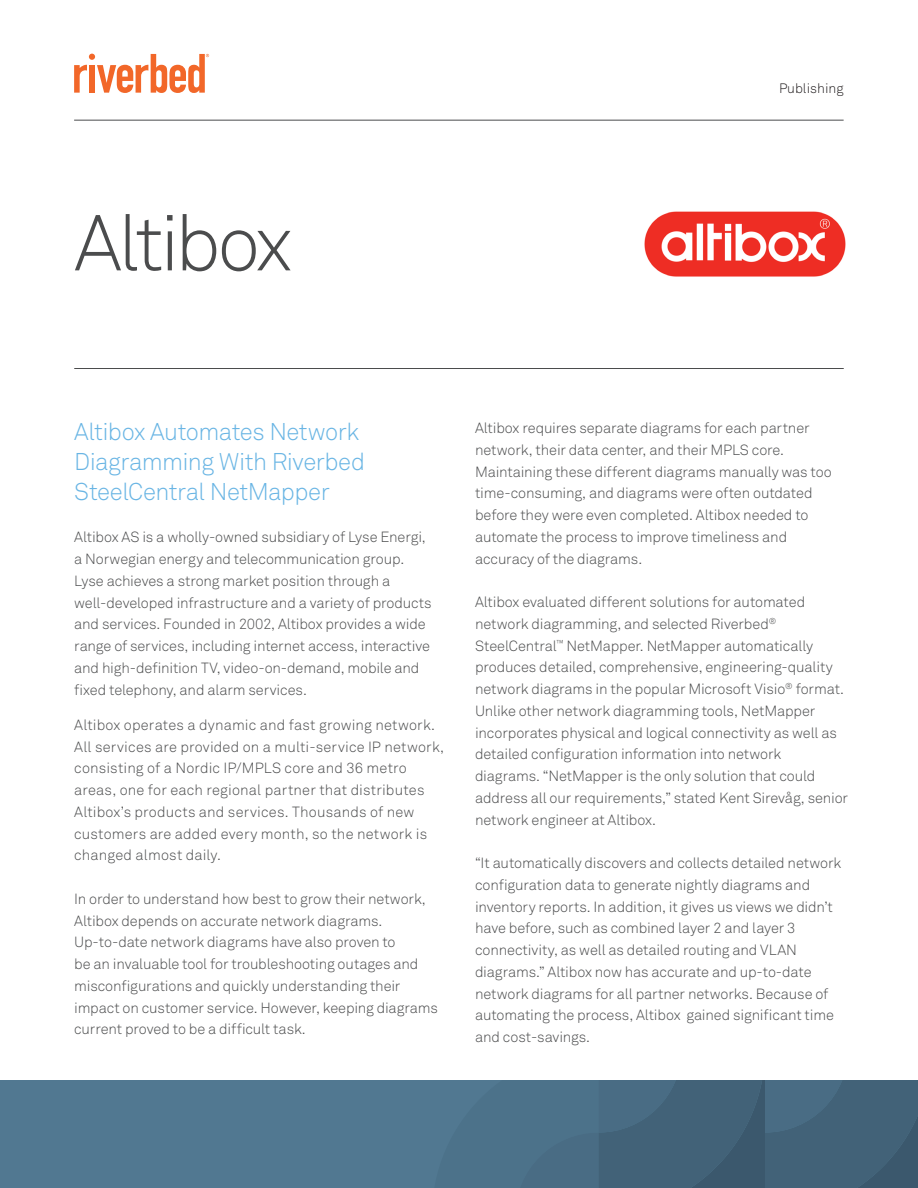
<style>
.page{position:relative;width:918px;height:1188px;background:#fff}
.page>*{position:absolute;margin:0;border:0;box-sizing:border-box;transform-origin:0 0}
.Cover_Headline{font:300 78px "Akkurat Pro";letter-spacing:-.055em;color:#4b4c4d}
.Lead-in{font:300 24px/30px "Akkurat Pro";letter-spacing:-.02em;color:#69b5e4}
.Body_10pt{font:300 14.7px/21.8px "Akkurat Pro";letter-spacing:-.01em;color:#4b4c4d}
.Body_10pt-2{font:300 14.7px/21.8px "Akkurat Pro";letter-spacing:.01em;color:#4b4c4d}
.t1{font:300 13.5px "Akkurat Pro";color:#231f20}
</style>
<div class="page">
<div style="left:0;top:1080px;width:918px;height:108px;background:#517891"></div>
<svg style="left:520px;top:1080px;width:398px;height:108px"></svg>
<svg style="left:74px;top:54px;width:135px;height:39px"></svg>
<hr style="left:74px;top:120px;width:770px;height:1px;background:#4b4c4d">
<hr style="left:74px;top:368px;width:770px;height:1px;background:#4b4c4d">
<img style="left:644px;top:211px;width:202px;height:66px">
<p class="Cover_Headline" style="left:74px;top:197px;width:220px">Altibox</p>
<p class="t1" style="left:779px;top:80px;width:66px">Publishing</p>
<p class="Lead-in" style="left:74px;top:417px;width:292px">Altibox Automates Network<br>Diagramming With Riverbed<br>SteelCentral NetMapper</p>
<p class="Body_10pt" style="left:74px;top:526px;width:359px">Altibox AS is a wholly-owned subsidiary of Lyse Energi, a Norwegian energy and telecommunication group.<br>Lyse achieves a strong market position through a well-developed infrastructure and a variety of products and services. Founded in 2002, Altibox provides a wide range of services, including internet access, interactive and high-definition TV, video-on-demand, mobile and fixed telephony, and alarm services.</p>
<p class="Body_10pt-2" style="left:74px;top:714px;width:371px">Altibox operates a dynamic and fast growing network.<br>All services are provided on a multi-service IP network, consisting of a Nordic IP/MPLS core and 36 metro areas, one for each regional partner that distributes Altibox’s products and services. Thousands of new customers are added every month, so the network is changed almost daily.</p>
<p class="Body_10pt" style="left:74px;top:888px;width:365px">In order to understand how best to grow their network, Altibox depends on accurate network diagrams.<br>Up-to-date network diagrams have also proven to<br>be an invaluable tool for troubleshooting outages and misconfigurations and quickly understanding their impact on customer service. However, keeping diagrams current proved to be a difficult task.</p>
<p class="Body_10pt" style="left:475px;top:417px;width:358px">Altibox requires separate diagrams for each partner network, their data center, and their MPLS core.<br>Maintaining these different diagrams manually was too time-consuming, and diagrams were often outdated before they were even completed. Altibox needed to automate the process to improve timeliness and accuracy of the diagrams.</p>
<p class="Body_10pt" style="left:475px;top:591px;width:375px">Altibox evaluated different solutions for automated network diagramming, and selected Riverbed<sup>® </sup>SteelCentral<sup>™</sup> NetMapper. NetMapper automatically produces detailed, comprehensive, engineering-quality network diagrams in the popular Microsoft Visio<sup>®</sup> format.<br>Unlike other network diagramming tools, NetMapper incorporates physical and logical connectivity as well as detailed configuration information into network diagrams. “NetMapper is the only solution that could address all our requirements,” stated Kent Sirevåg, senior network engineer at Altibox.</p>
<p class="Body_10pt" style="left:475px;top:852px;width:368px">“It automatically discovers and collects detailed network configuration data to generate nightly diagrams and inventory reports. In addition, it gives us views we didn’t have before, such as combined layer 2 and layer 3 connectivity, as well as detailed routing and VLAN diagrams.” Altibox now has accurate and up-to-date network diagrams for all partner networks. Because of automating the process, Altibox gained significant time and cost-savings.</p>
</div>
